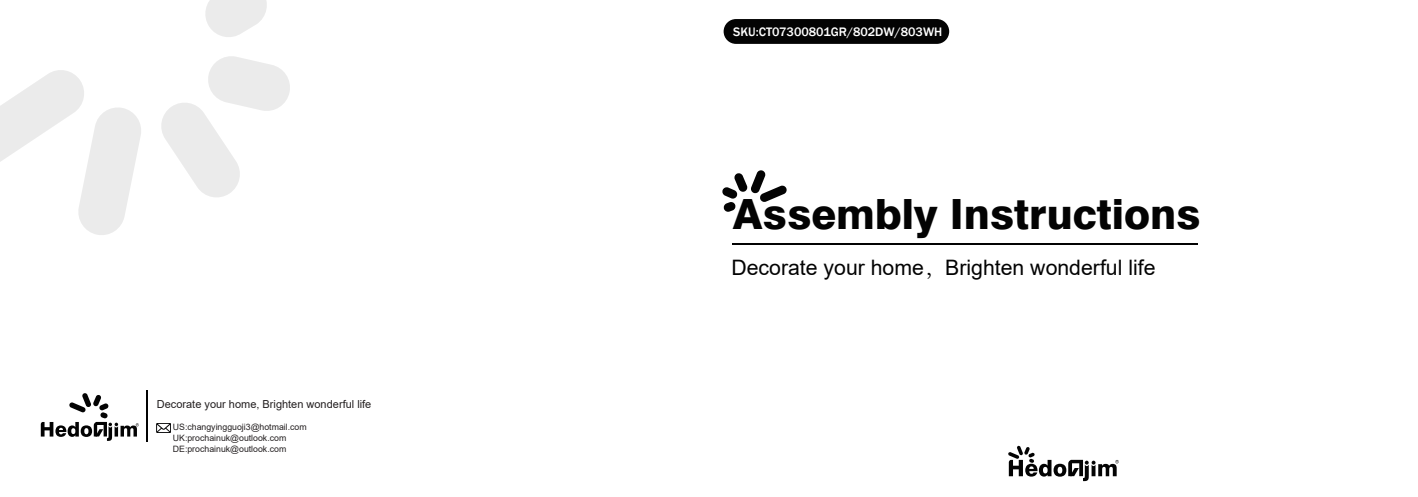
<style>
.page{position:relative;width:1418px;height:497px;background:#fff}
.page>*{position:absolute;margin:0;border:0;box-sizing:border-box;transform-origin:0 0}
.t1{font:800 41.62px "Swiss 721 BT";color:#030303}
.t2{font:21.25px "Arial";color:#030303}
.t3{font:500 12.62px "Franklin Gothic";color:#fff}
.t4{font:11px "Arial";color:#231f20}
.t5{font:8.75px/11px "Arial";color:#231f20}
.s1{font-family:"Adobe Song Std";font-weight:300}
</style>
<div class="page">
<div style="left:723px;top:19px;width:226px;height:25px;background:#030303;border-radius:12px"></div>
<svg style="left:1008px;top:445px;width:110px;height:35px"></svg>
<svg style="left:41px;top:393px;width:98px;height:47px"></svg>
<svg style="left:722px;top:170px;width:65px;height:42px"></svg>
<hr style="left:732px;top:242px;width:466px;height:2px;background:#030303">
<hr style="left:146px;top:390px;width:2px;height:51px;background:#030303">
<svg style="left:0;top:70px;width:141px;height:165px"></svg>
<svg style="left:161px;top:56px;width:129px;height:141px"></svg>
<svg style="left:205px;top:0;width:62px;height:37px"></svg>
<img style="left:156px;top:423px;width:14px;height:9px">
<p class="t4" style="left:157px;top:396px;width:216px">Decorate your home, Brighten wonderful life</p>
<p class="t5" style="left:173px;top:420px;width:135px">US:changyingguoji3@hotmail.com<br>UK:prochainuk@outlook.com<br>DE:prochainuk@outlook.com</p>
<h3 class="t3" style="left:733px;top:24px;width:210px">SKU:CT07300801GR/802DW/803WH</h3>
<h1 class="t1" style="left:732px;top:188px;width:469px">Assembly Instructions</h1>
<h2 class="t2" style="left:731px;top:252px;width:425px">Decorate your home<span class="s1">，</span>Brighten wonderful life</h2>
</div>
